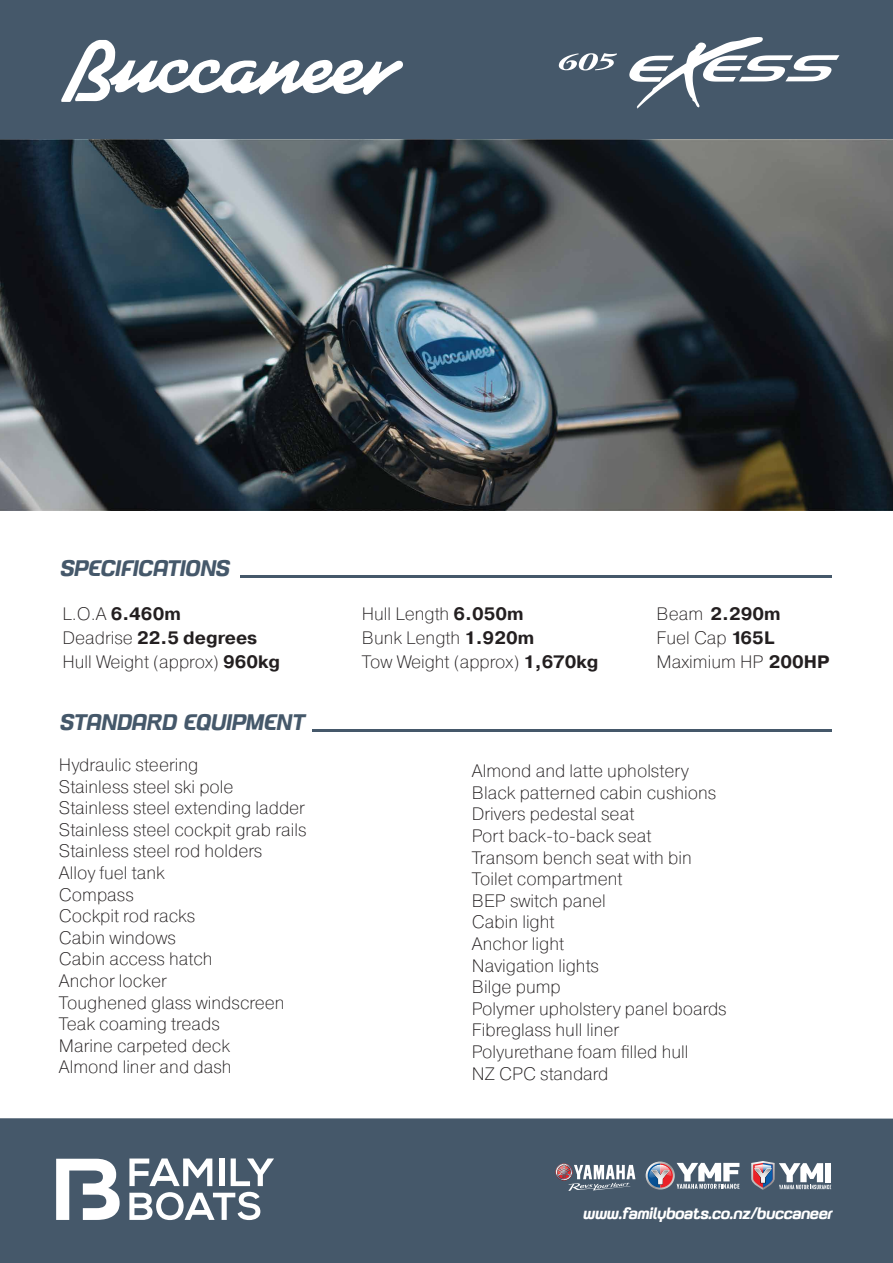
<style>
.page{position:relative;width:893px;height:1263px;background:#fff}
.page>*{position:absolute;margin:0;border:0;box-sizing:border-box;transform-origin:0 0}
.t1{font:700 22.5px "GFT Yamaha Motor Bold Italic OTF";color:#45586a}
.t2{font:200 18px/21.6px "Pragmatica";color:#231f20}
.t3{font:700 18px "Pragmatica";color:#231f20}
.t4{font:700 15px "GFT Yamaha Motor Bold Italic OTF";color:#fff}
.s1{font-weight:200}
.s2{font-weight:700}
</style>
<div class="page">
<div style="left:0;top:0;width:893px;height:139px;background:#45586a"></div>
<svg style="left:559px;top:53px;width:58px;height:17px"></svg>
<svg style="left:629px;top:37px;width:210px;height:72px"></svg>
<img style="left:0;top:139px;width:893px;height:371px">
<div style="left:0;top:1118px;width:893px;height:145px;background:#45586a"></div>
<svg style="left:646px;top:1161px;width:93px;height:28px"></svg>
<svg style="left:751px;top:1161px;width:80px;height:29px"></svg>
<svg style="left:556px;top:1164px;width:79px;height:27px"></svg>
<svg style="left:56px;top:1159px;width:64px;height:61px"></svg>
<svg style="left:129px;top:1158px;width:83px;height:28px"></svg>
<div style="left:219px;top:1158px;width:5px;height:28px;background:#fff"></div>
<svg style="left:231px;top:1158px;width:43px;height:28px"></svg>
<svg style="left:129px;top:1192px;width:131px;height:28px"></svg>
<svg style="left:61px;top:40px;width:342px;height:62px"></svg>
<hr style="left:240px;top:575px;width:592px;height:2px;background:#45586a">
<hr style="left:313px;top:729px;width:519px;height:2px;background:#45586a">
<p class="t1" style="left:61px;top:554px;width:171px">SPECIFICATIONS</p>
<p class="t3" style="left:62px;top:602px;width:120px"><span class="s1">L.O.A</span> 6.460m</p>
<p class="t2" style="left:362px;top:603px;width:163px">Hull Length <span class="s2">6.050m</span></p>
<p class="t3" style="left:656px;top:602px;width:126px"><span class="s1">Beam</span> 2.290m</p>
<p class="t3" style="left:62px;top:626px;width:196px"><span class="s1">Deadrise</span> 22.5 degrees</p>
<p class="t2" style="left:362px;top:627px;width:174px">Bunk Length <span class="s2">1.920m</span></p>
<p class="t2" style="left:657px;top:627px;width:119px">Fuel Cap <span class="s2">165L</span></p>
<p class="t2" style="left:62px;top:651px;width:219px">Hull Weight (approx) <span class="s2">960kg</span></p>
<p class="t2" style="left:362px;top:651px;width:238px">Tow Weight (approx) <span class="s2">1,670kg</span></p>
<p class="t2" style="left:657px;top:651px;width:175px">Maximium HP <span class="s2">200HP</span></p>
<p class="t1" style="left:60px;top:707px;width:246px">STANDARD EQUIPMENT</p>
<p class="t2" style="left:59px;top:753px;width:249px">Hydraulic steering<br>Stainless steel ski pole<br>Stainless steel extending ladder<br>Stainless steel cockpit grab rails<br>Stainless steel rod holders<br>Alloy fuel tank<br>Compass<br>Cockpit rod racks<br>Cabin windows<br>Cabin access hatch<br>Anchor locker<br>Toughened glass windscreen<br>Teak coaming treads<br>Marine carpeted deck<br>Almond liner and dash</p>
<p class="t2" style="left:472px;top:760px;width:256px">Almond and latte upholstery<br>Black patterned cabin cushions<br>Drivers pedestal seat<br>Port back-to-back seat<br>Transom bench seat with bin<br>Toilet compartment<br>BEP switch panel<br>Cabin light<br>Anchor light<br>Navigation lights<br>Bilge pump<br>Polymer upholstery panel boards<br>Fibreglass hull liner<br>Polyurethane foam filled hull<br>NZ CPC standard</p>
<p class="t4" style="left:584px;top:1204px;width:251px">www.familyboats.co.nz/buccaneer</p>
</div>
